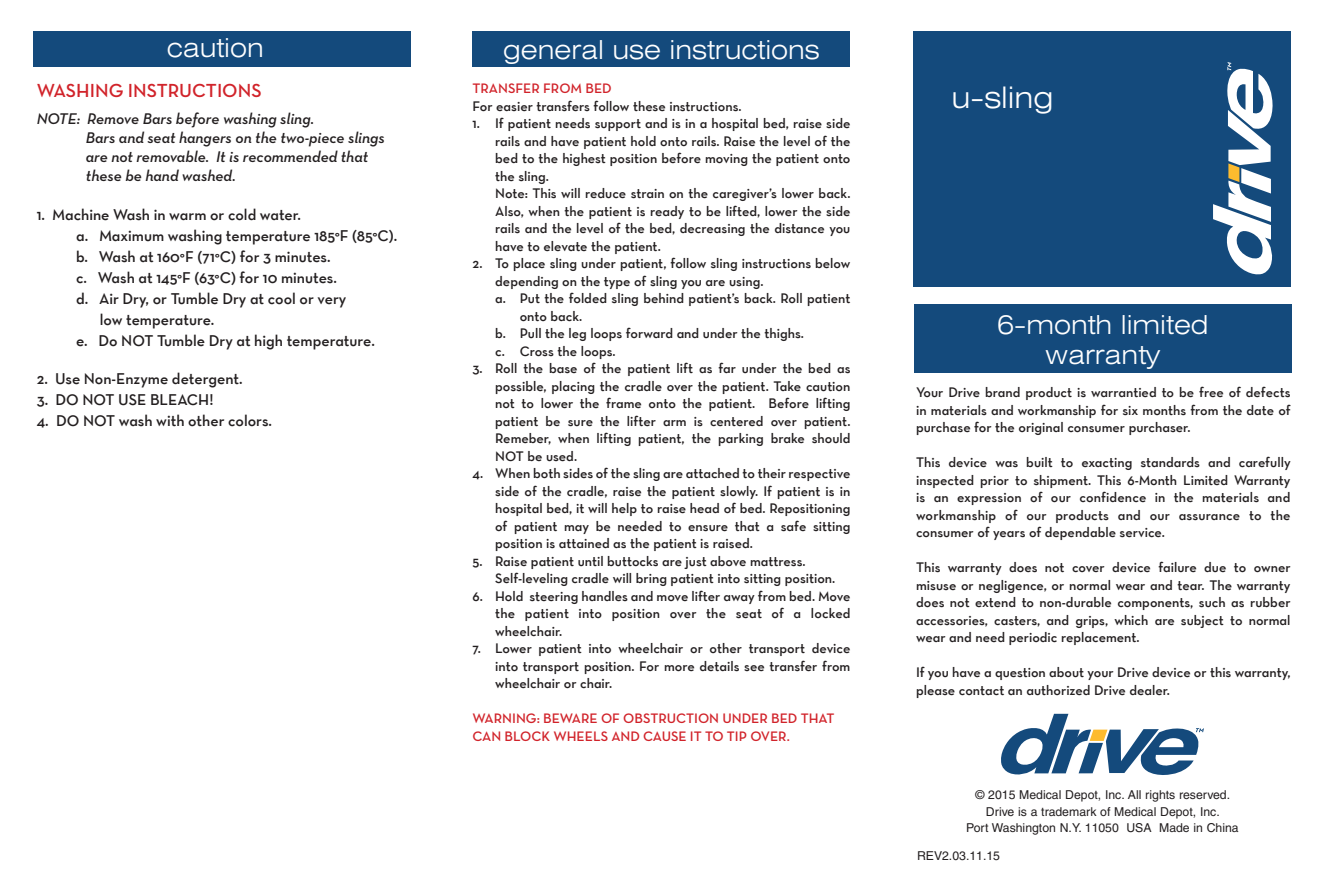
<style>
.page{position:relative;width:1323px;height:882px;background:#fff}
.page>*{position:absolute;margin:0;border:0;box-sizing:border-box;transform-origin:0 0}
.t1{font:300 expanded 29.75px "Swiss 721 BT";color:#fff}
.t2{font:300 expanded 26.25px "Swiss 721 BT";color:#fff}
.t3{font:19.25px "Neutraface Text Demi Alt";color:#d1232a}
.t4{font:15.75px "Neutraface Text TT Demi Alt";color:#231f20}
.t5{font:15.75px/19.2px "Neutraface Text Demi Italic Alt";color:#231f20}
.Copy_of_Normal{font:14px/17.5px "Neutraface Text TT Demi Alt";color:#231f20;text-align:justify}
.t6{font:14px/17.5px "Neutraface Text Demi Alt";color:#d1232a}
.t7{font:12.25px "Helvetica";color:#231f20}
</style>
<div class="page">
<div style="left:914px;top:304px;width:378px;height:69px;background:#144a7c"></div>
<svg style="left:1001px;top:714px;width:203px;height:61px"></svg>
<div style="left:472px;top:32px;width:378px;height:35px;background:#144a7c"></div>
<div style="left:914px;top:32px;width:378px;height:255px;background:#144a7c"></div>
<svg style="left:1213px;top:62px;width:60px;height:212px"></svg>
<div style="left:33px;top:32px;width:378px;height:35px;background:#144a7c"></div>
<p class="t2" style="left:167px;top:33px;width:99px">caution</p>
<p class="t3" style="left:37px;top:79px;width:226px">WASHING INSTRUCTIONS</p>
<p class="t5" style="left:37px;top:108px;width:279px">NOTE: Remove Bars before washing sling.</p>
<p class="t5" style="left:86px;top:128px;width:301px">Bars and seat hangers on the two-piece slings</p>
<p class="t5" style="left:86px;top:147px;width:284px">are not removable. It is recommended that these be hand washed.</p>
<p class="t4" style="left:37px;top:205px;width:266px">1. Machine Wash in warm or cold water.</p>
<p class="t4" style="left:76px;top:226px;width:323px">a. Maximum washing temperature 185°F (85°C).</p>
<p class="t4" style="left:76px;top:247px;width:256px">b. Wash at 160°F (71°C) for 3 minutes.</p>
<p class="t4" style="left:76px;top:268px;width:262px">c. Wash at 145°F (63°C) for 10 minutes.</p>
<p class="t4" style="left:76px;top:289px;width:272px">d. Air Dry, or Tumble Dry at cool or very</p>
<p class="t4" style="left:100px;top:310px;width:116px">low temperature.</p>
<p class="t4" style="left:76px;top:331px;width:300px">e. Do NOT Tumble Dry at high temperature.</p>
<p class="t4" style="left:37px;top:369px;width:208px">2. Use Non-Enzyme detergent.</p>
<p class="t4" style="left:37px;top:390px;width:178px">3. DO NOT USE BLEACH!</p>
<p class="t4" style="left:37px;top:411px;width:237px">4. DO NOT wash with other colors.</p>
<p class="t2" style="left:503px;top:34px;width:318px">general use instructions</p>
<p class="t6" style="left:472px;top:80px;width:141px">TRANSFER FROM BED</p>
<p class="Copy_of_Normal" style="left:472px;top:97px;width:271px">For easier transfers follow these instructions.</p>
<p class="Copy_of_Normal" style="left:495px;top:115px;width:357px;text-indent:-23px">1. If patient needs support and is in a hospital bed, raise side rails and have patient hold onto rails. Raise the level of the bed to the highest position before moving the patient onto the sling.</p>
<p class="Copy_of_Normal" style="left:495px;top:185px;width:357px">Note: This will reduce strain on the caregiver’s lower back.<br>Also, when the patient is ready to be lifted, lower the side rails and the level of the bed, decreasing the distance you have to elevate the patient.</p>
<p class="Copy_of_Normal" style="left:495px;top:255px;width:357px;text-indent:-23px">2. To place sling under patient, follow sling instructions below depending on the type of sling you are using.</p>
<p class="Copy_of_Normal" style="left:520px;top:290px;width:332px;text-indent:-24px">a. Put the folded sling behind patient’s back. Roll patient onto back.</p>
<p class="Copy_of_Normal" style="left:495px;top:325px;width:310px">b. Pull the leg loops forward and under the thighs.</p>
<p class="Copy_of_Normal" style="left:495px;top:342px;width:122px">c. Cross the loops.</p>
<p class="Copy_of_Normal" style="left:495px;top:360px;width:357px;text-indent:-23px">3. Roll the base of the patient lift as far under the bed as possible, placing the cradle over the patient. Take caution not to lower the frame onto the patient. Before lifting patient be sure the lifter arm is centered over patient.<br>Remeber, when lifting patient, the parking brake should NOT be used.</p>
<p class="Copy_of_Normal" style="left:495px;top:465px;width:357px;text-indent:-23px">4. When both sides of the sling are attached to their respective side of the cradle, raise the patient slowly. If patient is in hospital bed, it will help to raise head of bed. Repositioning of patient may be needed to ensure that a safe sitting position is attained as the patient is raised.</p>
<p class="Copy_of_Normal" style="left:472px;top:552px;width:335px">5. Raise patient until buttocks are just above mattress.</p>
<p class="Copy_of_Normal" style="left:495px;top:570px;width:342px">Self-leveling cradle will bring patient into sitting position.</p>
<p class="Copy_of_Normal" style="left:495px;top:587px;width:357px;text-indent:-23px">6. Hold steering handles and move lifter away from bed. Move the patient into position over the seat of a locked wheelchair.</p>
<p class="Copy_of_Normal" style="left:495px;top:640px;width:357px;text-indent:-23px">7. Lower patient into wheelchair or other transport device into transport position. For more details see transfer from wheelchair or chair.</p>
<p class="t6" style="left:472px;top:710px;width:364px">WARNING: BEWARE OF OBSTRUCTION UNDER BED THAT<br>CAN BLOCK WHEELS AND CAUSE IT TO TIP OVER.</p>
<p class="t1" style="left:952px;top:80px;width:104px">u-sling</p>
<p class="t2" style="left:997px;top:309px;width:213px">6-month limited</p>
<p class="t2" style="left:1046px;top:339px;width:116px">warranty</p>
<p class="Copy_of_Normal" style="left:916px;top:384px;width:376px">Your Drive brand product is warrantied to be free of defects in materials and workmanship for six months from the date of purchase for the original consumer purchaser.</p>
<p class="Copy_of_Normal" style="left:916px;top:454px;width:376px">This device was built to exacting standards and carefully inspected prior to shipment. This 6-Month Limited Warranty is an expression of our confidence in the materials and workmanship of our products and our assurance to the consumer of years of dependable service.</p>
<p class="Copy_of_Normal" style="left:916px;top:559px;width:376px">This warranty does not cover device failure due to owner misuse or negligence, or normal wear and tear. The warranty does not extend to non-durable components, such as rubber accessories, casters, and grips, which are subject to normal wear and need periodic replacement.</p>
<p class="Copy_of_Normal" style="left:916px;top:664px;width:376px">If you have a question about your Drive device or this warranty, please contact an authorized Drive dealer.</p>
<p class="t7" style="left:976px;top:787px;width:256px">© 2015 Medical Depot, Inc. All rights reserved.</p>
<p class="t7" style="left:986px;top:804px;width:235px">Drive is a trademark of Medical Depot, Inc.</p>
<p class="t7" style="left:966px;top:821px;width:274px">Port Washington N.Y. 11050 USA Made in China</p>
<p class="t7" style="left:917px;top:849px;width:85px">REV2.03.11.15</p>
</div>
